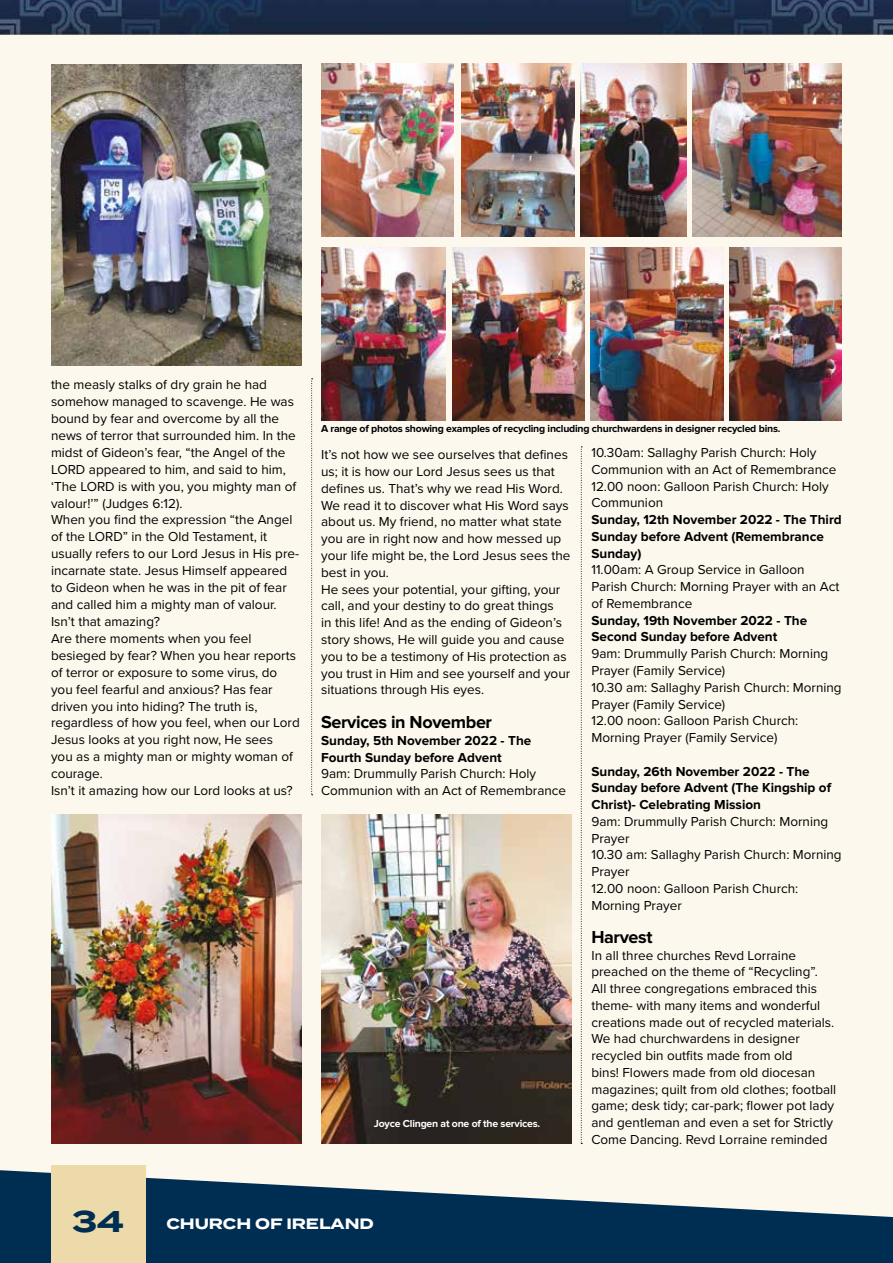
<style>
.page{position:relative;width:893px;height:1263px;background:#fff}
.page>*{position:absolute;margin:0;border:0;box-sizing:border-box;transform-origin:0 0}
.t1{font:700 30px "Termina";color:#002e52}
.t2{font:700 18px "Proxima Nova";letter-spacing:-.02em;color:#000}
.t3{font:700 15px "Termina";color:#fff}
.t4{font:13.5px/16.8px "Proxima Nova";color:#000}
.t5{font:700 13.5px/16.8px "Proxima Nova";color:#000}
.t6{font:700 10.5px "Proxima Nova";letter-spacing:-.02em;color:#000}
.t7{font:700 10.5px "Proxima Nova";letter-spacing:-.02em;color:#fff}
</style>
<div class="page">
<div style="left:0;top:34px;width:893px;height:1229px;background:#fcf8ee"></div>
<svg style="left:0;top:1169px;width:893px;height:94px;fill:#002e52"></svg>
<img style="left:0;top:0;width:893px;height:34px">
<div style="left:51px;top:1165px;width:94px;height:98px;background:#eddaab"></div>
<svg style="left:311px;top:378px;width:2px;height:417px"></svg>
<svg style="left:581px;top:446px;width:1px;height:698px"></svg>
<img style="left:692px;top:64px;width:150px;height:173px">
<img style="left:321px;top:64px;width:133px;height:173px">
<img style="left:581px;top:64px;width:105px;height:173px">
<img style="left:321px;top:247px;width:124px;height:173px">
<img style="left:452px;top:247px;width:132px;height:173px">
<img style="left:462px;top:64px;width:112px;height:173px">
<img style="left:321px;top:814px;width:251px;height:330px">
<img style="left:729px;top:247px;width:113px;height:173px">
<img style="left:51px;top:64px;width:250px;height:302px">
<img style="left:590px;top:247px;width:133px;height:173px">
<img style="left:51px;top:814px;width:250px;height:330px">
<p class="t4" style="left:51px;top:376px;width:250px">the measly stalks of dry grain he had somehow managed to scavenge. He was bound by fear and overcome by all the news of terror that surrounded him. In the midst of Gideon’s fear, “the Angel of the LORD appeared to him, and said to him, ‘The LORD is with you, you mighty man of valour!’” (Judges 6:12).<br>When you find the expression “the Angel of the LORD” in the Old Testament, it usually refers to our Lord Jesus in His pre&shy;incarnate state. Jesus Himself appeared to Gideon when he was in the pit of fear and called him a mighty man of valour.<br>Isn’t that amazing?<br>Are there moments when you feel besieged by fear? When you hear reports of terror or exposure to some virus, do you feel fearful and anxious? Has fear driven you into hiding? The truth is, regardless of how you feel, when our Lord Jesus looks at you right now, He sees<br>you as a mighty man or mighty woman of courage.<br>Isn’t it amazing how our Lord looks at us?</p>
<p class="t6" style="left:321px;top:424px;width:461px">A range of photos showing examples of recycling including churchwardens in designer recycled bins.</p>
<p class="t4" style="left:321px;top:446px;width:251px">It’s not how we see ourselves that defines us; it is how our Lord Jesus sees us that defines us. That’s why we read His Word.<br>We read it to discover what His Word says about us. My friend, no matter what state you are in right now and how messed up your life might be, the Lord Jesus sees the best in you.<br>He sees your potential, your gifting, your call, and your destiny to do great things<br>in this life! And as the ending of Gideon’s story shows, He will guide you and cause you to be a testimony of His protection as you trust in Him and see yourself and your situations through His eyes.</p>
<h2 class="t2" style="left:321px;top:714px;width:172px">Services in November</h2>
<p class="t5" style="left:321px;top:732px;width:212px">Sunday, 5th November 2022 - The<br>Fourth Sunday before Advent</p>
<p class="t4" style="left:321px;top:765px;width:247px">9am: Drummully Parish Church: Holy<br>Communion with an Act of Remembrance</p>
<p class="t7" style="left:374px;top:1119px;width:168px">Joyce Clingen at one of the services.</p>
<p class="t4" style="left:591px;top:444px;width:247px">10.30am: Sallaghy Parish Church: Holy<br>Communion with an Act of Remembrance<br>12.00 noon: Galloon Parish Church: Holy<br>Communion</p>
<p class="t5" style="left:591px;top:512px;width:252px">Sunday, 12th November 2022 - The Third<br>Sunday before Advent (Remembrance<br>Sunday)</p>
<p class="t4" style="left:591px;top:561px;width:249px">11.00am: A Group Service in Galloon<br>Parish Church: Morning Prayer with an Act of Remembrance</p>
<p class="t5" style="left:591px;top:612px;width:217px">Sunday, 19th November 2022 - The<br>Second Sunday before Advent</p>
<p class="t4" style="left:591px;top:645px;width:252px">9am: Drummully Parish Church: Morning Prayer (Family Service)<br>10.30 am: Sallaghy Parish Church: Morning Prayer (Family Service)<br>12.00 noon: Galloon Parish Church:<br>Morning Prayer (Family Service)</p>
<p class="t5" style="left:591px;top:763px;width:241px">Sunday, 26th November 2022 - The<br>Sunday before Advent (The Kingship of<br>Christ)- Celebrating Mission</p>
<p class="t4" style="left:591px;top:812px;width:252px">9am: Drummully Parish Church: Morning<br>Prayer<br>10.30 am: Sallaghy Parish Church: Morning<br>Prayer<br>12.00 noon: Galloon Parish Church:<br>Morning Prayer</p>
<h2 class="t2" style="left:591px;top:929px;width:63px">Harvest</h2>
<p class="t4" style="left:591px;top:946px;width:246px">In all three churches Revd Lorraine preached on the theme of “Recycling”.<br>All three congregations embraced this theme- with many items and wonderful creations made out of recycled materials.<br>We had churchwardens in designer recycled bin outfits made from old<br>bins! Flowers made from old diocesan magazines; quilt from old clothes; football game; desk tidy; car-park; flower pot lady and gentleman and even a set for Strictly Come Dancing. Revd Lorraine reminded</p>
<h1 class="t1" style="left:72px;top:1199px;width:53px">34</h1>
<p class="t3" style="left:166px;top:1212px;width:209px">CHURCH OF IRELAND</p>
</div>
